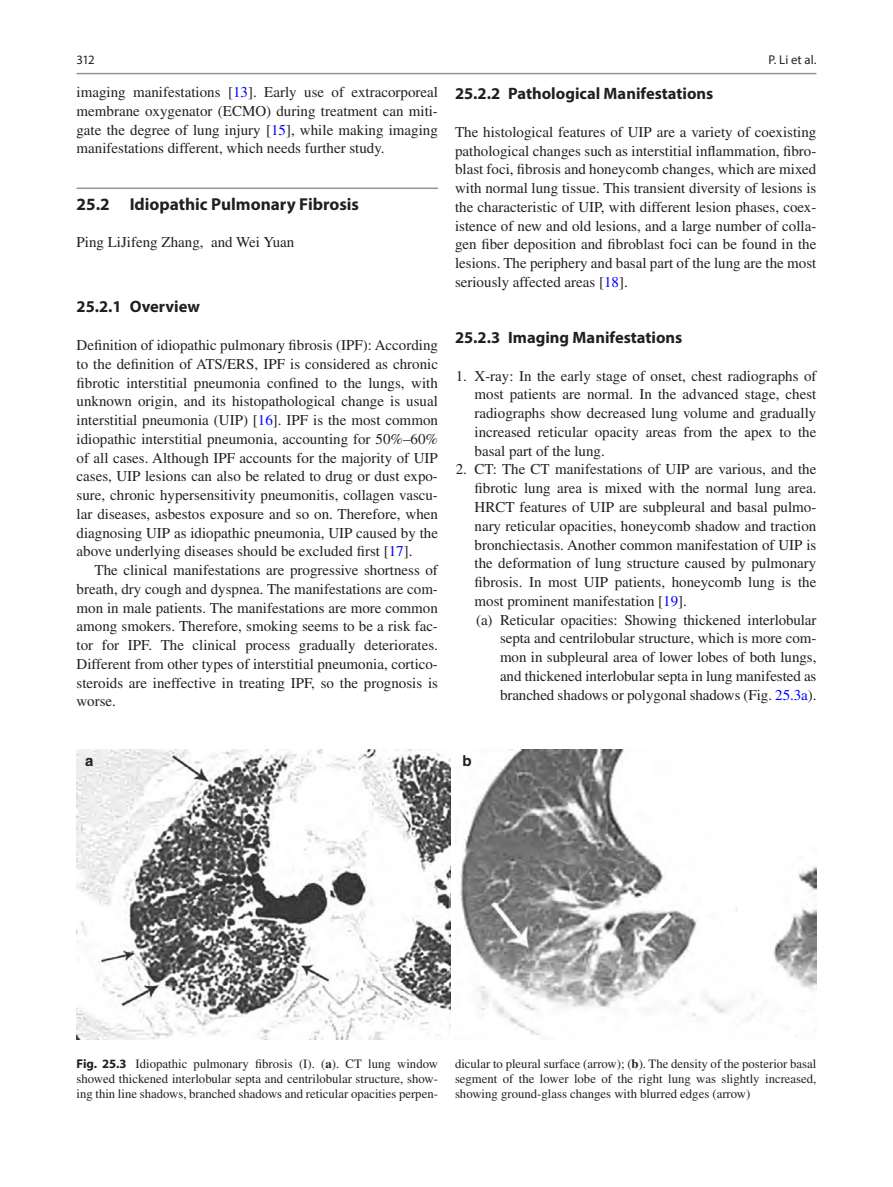
<style>
.page{position:relative;width:893px;height:1187px;background:#fff}
.page>*{position:absolute;margin:0;border:0;box-sizing:border-box;transform-origin:0 0}
._1_hd{font:700 17.25px "Myriad Pro";color:#231f20}
._2_hd{font:700 16.5px "Myriad Pro";color:#231f20}
.Text_flush{font:15px/18.8px "Times LT Std";color:#231f20;text-align:justify}
.Text{font:15px/18.8px "Times LT Std";color:#231f20;text-align:justify}
._1_hd___au{font:15px "Times LT Std";color:#231f20}
.t1{font:700 15px "Helvetica";color:#231f20}
.t2{font:12.75px/15px "Times LT Std";color:#231f20;text-align:justify}
.t3{font:12.75px "Myriad Pro";letter-spacing:.005em;color:#231f20}
.s1{color:#00f}
.s2{font-family:"Myriad Pro";font-weight:700}
.s3{font-weight:700}
</style>
<div class="page">
<hr style="left:77px;top:187px;width:361px;height:2px;background:#939598">
<img style="left:77px;top:749px;width:374px;height:290px">
<img style="left:455px;top:749px;width:361px;height:288px">
<hr style="left:77px;top:73px;width:739px;height:1px;background:#939598">
<p class="t3" style="left:77px;top:52px;width:20px">312</p>
<p class="Text_flush" style="left:77px;top:83px;width:363px">imaging manifestations [<span class="s1">13</span>]. Early use of extracorporeal membrane oxygenator (ECMO) during treatment can miti&shy;gate the degree of lung injury [<span class="s1">15</span>], while making imaging manifestations different, which needs further study.</p>
<h2 class="_1_hd" style="left:77px;top:192px;width:284px">25.2 Idiopathic Pulmonary Fibrosis</h2>
<p class="_1_hd___au" style="left:77px;top:234px;width:219px">Ping LiJifeng Zhang, and Wei Yuan</p>
<h3 class="_2_hd" style="left:77px;top:296px;width:125px">25.2.1 Overview</h3>
<p class="Text_flush" style="left:77px;top:335px;width:363px">Definition of idiopathic pulmonary fibrosis (IPF): According to the definition of ATS/ERS, IPF is considered as chronic fibrotic interstitial pneumonia confined to the lungs, with unknown origin, and its histopathological change is usual interstitial pneumonia (UIP) [<span class="s1">16</span>]. IPF is the most common idiopathic interstitial pneumonia, accounting for 50%–60% of all cases. Although IPF accounts for the majority of UIP cases, UIP lesions can also be related to drug or dust expo&shy;sure, chronic hypersensitivity pneumonitis, collagen vascu&shy;lar diseases, asbestos exposure and so on. Therefore, when diagnosing UIP as idiopathic pneumonia, UIP caused by the above underlying diseases should be excluded first [<span class="s1">17</span>].</p>
<p class="Text" style="left:77px;top:560px;width:363px;text-indent:18px">The clinical manifestations are progressive shortness of breath, dry cough and dyspnea. The manifestations are com&shy;mon in male patients. The manifestations are more common among smokers. Therefore, smoking seems to be a risk fac&shy;tor for IPF. The clinical process gradually deteriorates.<br>Different from other types of interstitial pneumonia, cortico&shy;steroids are ineffective in treating IPF, so the prognosis is worse.</p>
<p class="t3" style="left:768px;top:52px;width:49px">P. Li et al.</p>
<h3 class="_2_hd" style="left:455px;top:83px;width:260px">25.2.2 Pathological Manifestations</h3>
<p class="Text_flush" style="left:455px;top:122px;width:363px">The histological features of UIP are a variety of coexisting pathological changes such as interstitial inflammation, fibro&shy;blast foci, fibrosis and honeycomb changes, which are mixed with normal lung tissue. This transient diversity of lesions is the characteristic of UIP, with different lesion phases, coex&shy;istence of new and old lesions, and a large number of colla&shy;gen fiber deposition and fibroblast foci can be found in the lesions. The periphery and basal part of the lung are the most seriously affected areas [<span class="s1">18</span>].</p>
<h3 class="_2_hd" style="left:455px;top:327px;width:229px">25.2.3 Imaging Manifestations</h3>
<p class="Text_flush" style="left:474px;top:366px;width:343px;text-indent:-19px">1. X-ray: In the early stage of onset, chest radiographs of most patients are normal. In the advanced stage, chest radiographs show decreased lung volume and gradually increased reticular opacity areas from the apex to the basal part of the lung.</p>
<p class="Text_flush" style="left:474px;top:460px;width:343px;text-indent:-19px">2. CT: The CT manifestations of UIP are various, and the fibrotic lung area is mixed with the normal lung area.<br>HRCT features of UIP are subpleural and basal pulmo&shy;nary reticular opacities, honeycomb shadow and traction bronchiectasis. Another common manifestation of UIP is the deformation of lung structure caused by pulmonary fibrosis. In most UIP patients, honeycomb lung is the most prominent manifestation [<span class="s1">19</span>].</p>
<p class="Text_flush" style="left:500px;top:610px;width:318px;text-indent:-24px">(a) Reticular opacities: Showing thickened interlobular septa and centrilobular structure, which is more com&shy;mon in subpleural area of lower lobes of both lungs, and thickened interlobular septa in lung manifested as branched shadows or polygonal shadows (Fig. <span class="s1">25.3a</span>).</p>
<p class="t1" style="left:85px;top:751px;width:10px">a</p>
<p class="t1" style="left:463px;top:751px;width:11px">b</p>
<p class="t2" style="left:77px;top:1056px;width:363px"><span class="s2">Fig. 25.3</span> Idiopathic pulmonary fibrosis (I). (<span class="s3">a</span>). CT lung window showed thickened interlobular septa and centrilobular structure, show&shy;ing thin line shadows, branched shadows and reticular opacities perpen-</p>
<p class="t2" style="left:455px;top:1055px;width:363px">dicular to pleural surface (arrow); (<span class="s3">b</span>). The density of the posterior basal segment of the lower lobe of the right lung was slightly increased, showing ground-glass changes with blurred edges (arrow)</p>
</div>
